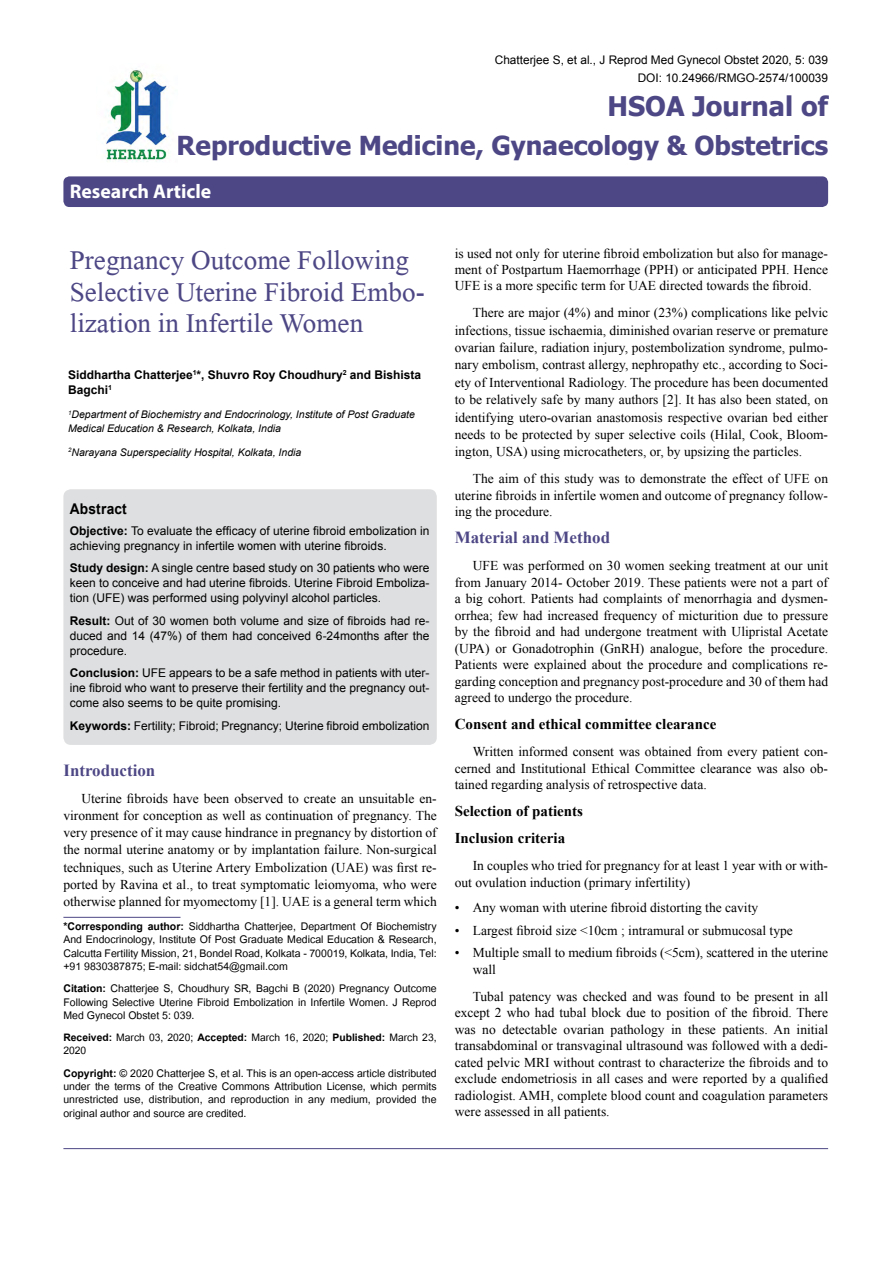
<style>
.page{position:relative;width:893px;height:1263px;background:#fff}
.page>*{position:absolute;margin:0;border:0;box-sizing:border-box;transform-origin:0 0}
.t1{font:40.5px/31.5px "Microsoft Himalaya";color:#4d4785}
.t2{font:700 27px "Tahoma";color:#4d4785}
.t3{font:700 26.1px "Tahoma";color:#4d4785}
.t4{font:700 19.8px "Myriad Hebrew";color:#fff}
.t5{font:700 16.95px "Times New Roman";color:#4d4785}
.t6{font:700 15px/27px "Times New Roman";color:#000}
.t7{font:700 14.85px "Arial";letter-spacing:.015em;color:#000;scale:.93 1}
.t8{font:14.7px/13.2px "Utsaah";color:#000;text-align:justify}
.t9{font:14.4px/13.2px "Utsaah";color:#000}
.t10{font:13.5px/16.5px "Times New Roman";color:#000;text-align:justify}
.t11{font:12px/15px "Arial";color:#000;text-align:justify}
.t12{font:700 12px/15px "Arial";color:#000}
.t13{font:11.85px/18px "Arial";color:#000;text-align:right}
.t14{font:italic 10.5px/13.5px "Arial";color:#000}
.s1{font-weight:700}
</style>
<div class="page">
<div style="left:63px;top:176px;width:765px;height:31px;background:#4d4785;border-radius:6px"></div>
<hr style="left:63px;top:917px;width:118px;height:1px;background:#4d4785">
<img style="left:105px;top:70px;width:64px;height:92px">
<hr style="left:63px;top:1148px;width:765px;height:1px;background:#4d4785">
<div style="left:63px;top:489px;width:374px;height:256px;background:#dedfe0;border-radius:8px"></div>
<p class="t13" style="left:495px;top:51px;width:335px">Chatterjee S, et al., J Reprod Med Gynecol Obstet 2020, 5: 039<br>DOI: 10.24966/RMGO-2574/100039</p>
<h2 class="t2" style="left:607px;top:88px;width:222px">HSOA Journal of</h2>
<h3 class="t3" style="left:177px;top:127px;width:653px">Reproductive Medicine, Gynaecology &amp; Obstetrics</h3>
<h3 class="t4" style="left:70px;top:180px;width:143px">Research Article</h3>
<h1 class="t1" style="left:70px;top:240px;width:356px">Pregnancy Outcome Following<br>Selective Uterine Fibroid Embo&shy;lization in Infertile Women</h1>
<p class="t12" style="left:68px;top:368px;width:355px">Siddhartha Chatterjee<sup>1</sup>*, Shuvro Roy Choudhury<sup>2</sup> and Bishista<br>Bagchi<sup>1</sup></p>
<p class="t14" style="left:68px;top:408px;width:348px"><sup>1</sup>Department of Biochemistry and Endocrinology, Institute of Post Graduate<br>Medical Education &amp; Research, Kolkata, India</p>
<p class="t14" style="left:68px;top:445px;width:235px"><sup>2</sup>Narayana Superspeciality Hospital, Kolkata, India</p>
<p class="t7" style="left:70px;top:498px;width:63px">Abstract</p>
<p class="t11" style="left:70px;top:523px;width:361px"><span class="s1">Objective:</span> To evaluate the efficacy of uterine fibroid embolization in achieving pregnancy in infertile women with uterine fibroids.</p>
<p class="t11" style="left:70px;top:560px;width:361px"><span class="s1">Study design:</span> A single centre based study on 30 patients who were keen to conceive and had uterine fibroids. Uterine Fibroid Emboliza&shy;tion (UFE) was performed using polyvinyl alcohol particles.</p>
<p class="t11" style="left:70px;top:613px;width:361px"><span class="s1">Result:</span> Out of 30 women both volume and size of fibroids had re&shy;duced and 14 (47%) of them had conceived 6-24months after the procedure.</p>
<p class="t11" style="left:70px;top:665px;width:361px"><span class="s1">Conclusion:</span> UFE appears to be a safe method in patients with uter&shy;ine fibroid who want to preserve their fertility and the pregnancy out&shy;come also seems to be quite promising.</p>
<p class="t11" style="left:70px;top:718px;width:361px"><span class="s1">Keywords:</span> Fertility; Fibroid; Pregnancy; Uterine fibroid embolization</p>
<p class="t5" style="left:63px;top:758px;width:93px">Introduction</p>
<p class="t10" style="left:63px;top:789px;width:375px;line-height:17.2px;text-indent:18px">Uterine fibroids have been observed to create an unsuitable en&shy;vironment for conception as well as continuation of pregnancy. The very presence of it may cause hindrance in pregnancy by distortion of the normal uterine anatomy or by implantation failure. Non-surgical techniques, such as Uterine Artery Embolization (UAE) was first re&shy;ported by Ravina et al., to treat symptomatic leiomyoma, who were otherwise planned for myomectomy [1]. UAE is a general term which</p>
<p class="t8" style="left:63px;top:921px;width:375px"><span class="s1">*Corresponding author:</span> Siddhartha Chatterjee, Department Of Biochemistry And Endocrinology, Institute Of Post Graduate Medical Education &amp; Research, Calcutta Fertility Mission, 21, Bondel Road, Kolkata - 700019, Kolkata, India, Tel: +91 9830387875; E-mail: sidchat54@gmail.com</p>
<p class="t8" style="left:63px;top:983px;width:375px"><span class="s1">Citation:</span> Chatterjee S, Choudhury SR, Bagchi B (2020) Pregnancy Outcome Following Selective Uterine Fibroid Embolization in Infertile Women. J Reprod Med Gynecol Obstet 5: 039.</p>
<p class="t9" style="left:63px;top:1032px;width:375px"><span class="s1">Received:</span> March 03, 2020; <span class="s1">Accepted:</span> March 16, 2020; <span class="s1">Published:</span> March 23,<br>2020</p>
<p class="t8" style="left:63px;top:1068px;width:375px"><span class="s1">Copyright:</span> © 2020 Chatterjee S, et al. This is an open-access article distributed under the terms of the Creative Commons Attribution License, which permits unrestricted use, distribution, and reproduction in any medium, provided the original author and source are credited.</p>
<p class="t10" style="left:455px;top:245px;width:375px">is used not only for uterine fibroid embolization but also for manage&shy;ment of Postpartum Haemorrhage (PPH) or anticipated PPH. Hence UFE is a more specific term for UAE directed towards the fibroid.</p>
<p class="t10" style="left:455px;top:304px;width:375px;line-height:17.4px;text-indent:18px">There are major (4%) and minor (23%) complications like pelvic infections, tissue ischaemia, diminished ovarian reserve or premature ovarian failure, radiation injury, postembolization syndrome, pulmo&shy;nary embolism, contrast allergy, nephropathy etc., according to Soci&shy;ety of Interventional Radiology. The procedure has been documented to be relatively safe by many authors [2]. It has also been stated, on identifying utero-ovarian anastomosis respective ovarian bed either needs to be protected by super selective coils (Hilal, Cook, Bloom&shy;ington, USA) using microcatheters, or, by upsizing the particles.</p>
<p class="t10" style="left:455px;top:470px;width:375px;text-indent:18px">The aim of this study was to demonstrate the effect of UFE on uterine fibroids in infertile women and outcome of pregnancy follow&shy;ing the procedure.</p>
<p class="t5" style="left:455px;top:526px;width:157px">Material and Method</p>
<p class="t10" style="left:455px;top:557px;width:375px;text-indent:18px">UFE was performed on 30 women seeking treatment at our unit from January 2014- October 2019. These patients were not a part of a big cohort. Patients had complaints of menorrhagia and dysmen&shy;orrhea; few had increased frequency of micturition due to pressure by the fibroid and had undergone treatment with Ulipristal Acetate (UPA) or Gonadotrophin (GnRH) analogue, before the procedure.<br>Patients were explained about the procedure and complications re&shy;garding conception and pregnancy post-procedure and 30 of them had agreed to undergo the procedure.</p>
<p class="t6" style="left:455px;top:710px;width:263px">Consent and ethical committee clearance</p>
<p class="t10" style="left:455px;top:743px;width:375px;text-indent:18px">Written informed consent was obtained from every patient con&shy;cerned and Institutional Ethical Committee clearance was also ob&shy;tained regarding analysis of retrospective data.</p>
<p class="t6" style="left:455px;top:797px;width:130px">Selection of patients<br>Inclusion criteria</p>
<p class="t10" style="left:455px;top:857px;width:375px;text-indent:18px">In couples who tried for pregnancy for at least 1 year with or with&shy;out ovulation induction (primary infertility)</p>
<p class="t10" style="left:455px;top:899px;width:305px">• Any woman with uterine fibroid distorting the cavity</p>
<p class="t10" style="left:455px;top:922px;width:340px">• Largest fibroid size &lt;10cm ; intramural or submucosal type</p>
<p class="t10" style="left:473px;top:944px;width:357px;text-indent:-18px">• Multiple small to medium fibroids (&lt;5cm), scattered in the uterine wall</p>
<p class="t10" style="left:455px;top:988px;width:375px;text-indent:18px">Tubal patency was checked and was found to be present in all except 2 who had tubal block due to position of the fibroid. There was no detectable ovarian pathology in these patients. An initial transabdominal or transvaginal ultrasound was followed with a dedi&shy;cated pelvic MRI without contrast to characterize the fibroids and to exclude endometriosis in all cases and were reported by a qualified radiologist. AMH, complete blood count and coagulation parameters were assessed in all patients.</p>
</div>
